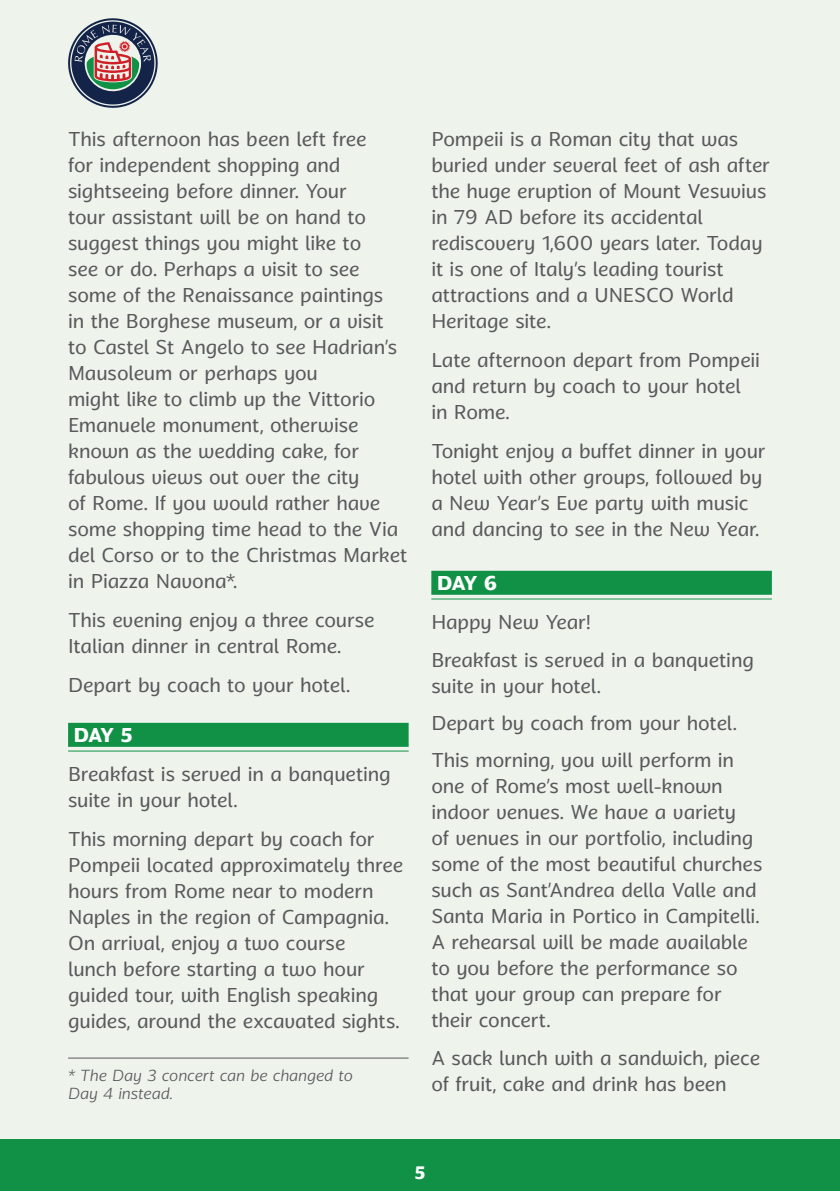
<style>
.page{position:relative;width:840px;height:1191px;background:#fff}
.page>*{position:absolute;margin:0;border:0;box-sizing:border-box;transform-origin:0 0}
.t1{font:20px/26px "Anona";letter-spacing:-.01em;color:#58595b}
.t2{font:700 20px "Anona";letter-spacing:-.085em;color:#fff}
.t3{font:700 18px "Anona";color:#fff}
.t4{font:italic 300 16px/18px "Anona";letter-spacing:-.01em;color:#58595b}
</style>
<div class="page">
<div style="left:0;top:0;width:839px;height:1140px;background:#eef3ec"></div>
<div style="left:0;top:1140px;width:839px;height:51px;background:#119146"></div>
<svg style="left:68px;top:18px;width:90px;height:90px"></svg>
<div style="left:431px;top:571px;width:340px;height:24px;background:#119146"></div>
<hr style="left:431px;top:598px;width:340px;height:1px;background:#119146">
<div style="left:68px;top:723px;width:340px;height:24px;background:#119146"></div>
<hr style="left:68px;top:750px;width:340px;height:1px;background:#119146">
<hr style="left:68px;top:1057px;width:340px;height:1px;background:#58595b">
<p class="t1" style="left:68px;top:126px;width:340px">This afternoon has been left free<br>for independent shopping and sightseeing before dinner. Your<br>tour assistant will be on hand to suggest things you might like to<br>see or do. Perhaps a visit to see some of the Renaissance paintings<br>in the Borghese museum, or a visit to Castel St Angelo to see Hadrian’s<br>Mausoleum or perhaps you<br>might like to climb up the Vittorio<br>Emanuele monument, otherwise known as the wedding cake, for fabulous views out over the city<br>of Rome. If you would rather have some shopping time head to the Via del Corso or to the Christmas Market in Piazza Navona*.</p>
<p class="t1" style="left:68px;top:607px;width:308px">This evening enjoy a three course<br>Italian dinner in central Rome.</p>
<p class="t1" style="left:68px;top:672px;width:283px">Depart by coach to your hotel.</p>
<p class="t2" style="left:74px;top:719px;width:61px">DAY 5</p>
<p class="t1" style="left:68px;top:761px;width:324px">Breakfast is served in a banqueting suite in your hotel.</p>
<p class="t1" style="left:68px;top:826px;width:336px">This morning depart by coach for Pompeii located approximately three hours from Rome near to modern Naples in the region of Campagnia.<br>On arrival, enjoy a two course<br>lunch before starting a two hour guided tour, with English speaking guides, around the excavated sights.</p>
<p class="t4" style="left:68px;top:1066px;width:286px">* The Day 3 concert can be changed to<br>Day 4 instead.</p>
<p class="t1" style="left:431px;top:126px;width:340px">Pompeii is a Roman city that was buried under several feet of ash after the huge eruption of Mount Vesuvius in 79 AD before its accidental rediscovery 1,600 years later. Today it is one of Italy’s leading tourist attractions and a UNESCO World<br>Heritage site.</p>
<p class="t1" style="left:431px;top:347px;width:330px">Late afternoon depart from Pompeii and return by coach to your hotel in Rome.</p>
<p class="t1" style="left:431px;top:438px;width:335px">Tonight enjoy a buffet dinner in your hotel with other groups, followed by a New Year’s Eve party with music and dancing to see in the New Year.</p>
<p class="t2" style="left:437px;top:567px;width:62px">DAY 6</p>
<p class="t1" style="left:431px;top:604px;width:324px;line-height:37.4px">Happy New Year!<br>Breakfast is served in a banqueting</p>
<p class="t1" style="left:431px;top:667px;width:307px;line-height:37.4px">suite in your hotel.<br>Depart by coach from your hotel.<br>This morning, you will perform in</p>
<p class="t1" style="left:431px;top:773px;width:332px">one of Rome’s most well-known indoor venues. We have a variety<br>of venues in our portfolio, including some of the most beautiful churches such as Sant’Andrea della Valle and<br>Santa Maria in Portico in Campitelli.<br>A rehearsal will be made available to you before the performance so that your group can prepare for their concert.</p>
<p class="t1" style="left:431px;top:1045px;width:330px">A sack lunch with a sandwich, piece of fruit, cake and drink has been</p>
<p class="t3" style="left:414px;top:1158px;width:13px">5</p>
</div>
